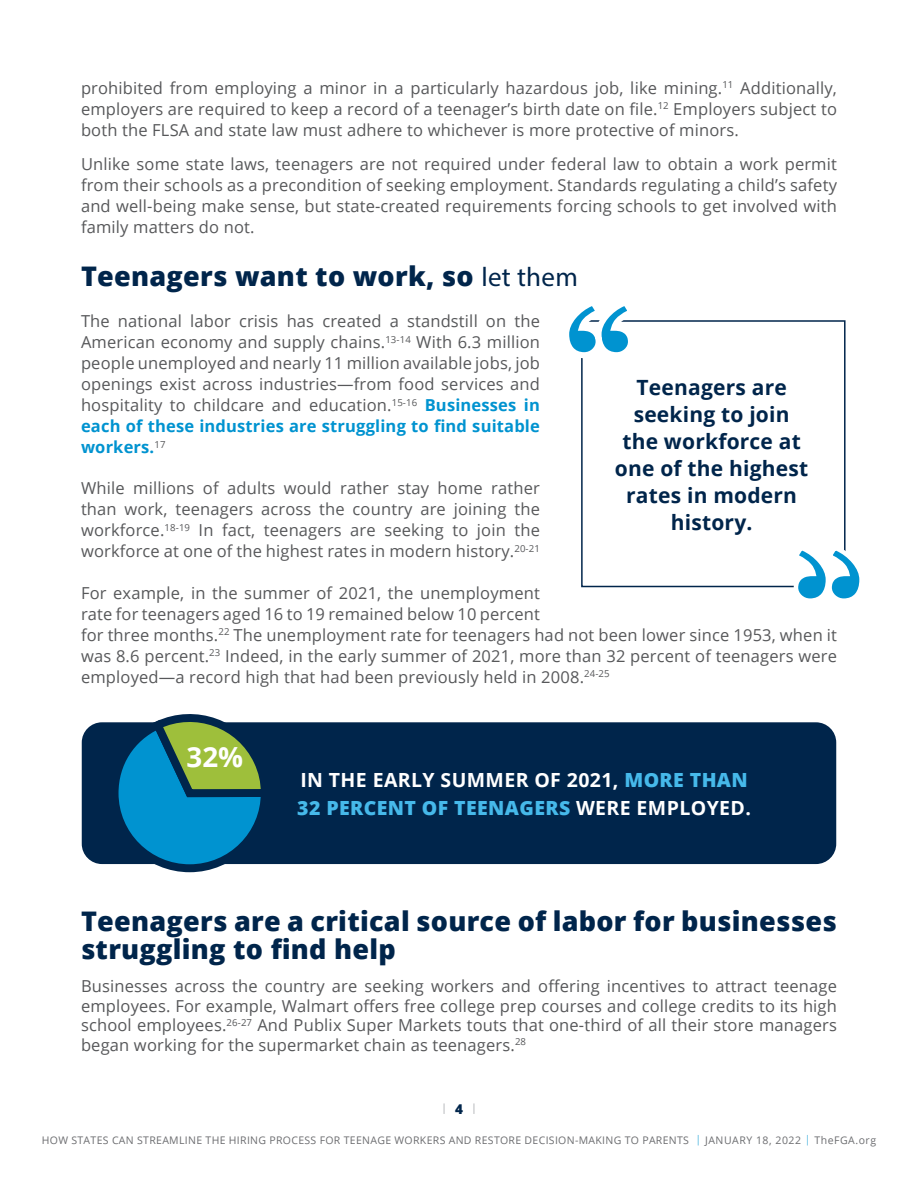
<style>
.page{position:relative;width:918px;height:1188px;background:#fff}
.page>*{position:absolute;margin:0;border:0;box-sizing:border-box;transform-origin:0 0}
.t1{font:700 27.75px "Open Sans";color:#fff}
.Body_Text{font:800 27px/28.5px "Open Sans";letter-spacing:.01em;color:#00254b}
.Section_Header{font:800 27px "Open Sans";letter-spacing:.01em;color:#00254b}
.t2{font:700 21px/27px "Open Sans";letter-spacing:.01em;color:#00254b;text-align:center}
.Inline_Graphic{font:800 19.5px "Open Sans";letter-spacing:.02em;color:#46b9ea}
.Inline_Graphic-2{font:700 19.5px "Open Sans";letter-spacing:.02em;color:#fff}
.Section_Header-2{font:16.5px/21px "Open Sans";letter-spacing:.01em;color:#57585a;text-align:justify}
.Body_Text-2{font:16.5px/21px "Open Sans";letter-spacing:.01em;color:#57585a;text-align:justify}
.t3{font:800 13.5px "Open Sans";color:#00254b}
.t4{font:10.5px "Open Sans";letter-spacing:.03em;color:#6c6d70}
.s1{font-family:"Myriad Pro";font-weight:400}
.s2{font-weight:700;color:#0093d0}
.s3{font-weight:800;color:#46b9ea}
.s4{font-weight:700;color:#fff}
.s5{color:#4db4de}
</style>
<div class="page">
<svg style="left:443px;top:1103px;width:2px;height:11px"></svg>
<svg style="left:473px;top:1103px;width:2px;height:11px"></svg>
<div style="left:82px;top:722px;width:754px;height:142px;background:#00254b;border-radius:20px"></div>
<svg style="left:107px;top:714px;width:166px;height:159px"></svg>
<div style="left:581px;top:320px;width:265px;height:267px;border:2px solid #00254b"></div>
<svg style="left:789px;top:541px;width:71px;height:58px"></svg>
<svg style="left:569px;top:306px;width:71px;height:56px"></svg>
<p class="Body_Text-2" style="left:81px;top:77px;width:758px">prohibited from employing a minor in a particularly hazardous job, like mining.<sup>11</sup> Additionally, employers are required to keep a record of a teenager’s birth date on file.<sup>12</sup> Employers subject to both the FLSA and state law must adhere to whichever is more protective of minors.</p>
<p class="Body_Text-2" style="left:81px;top:153px;width:758px">Unlike some state laws, teenagers are not required under federal law to obtain a work permit from their schools as a precondition of seeking employment. Standards regulating a child’s safety and well-being make sense, but state-created requirements forcing schools to get involved with family matters do not.</p>
<p class="Section_Header" style="left:81px;top:255px;width:498px">Teenagers want to work, so <span class="s1">let them</span></p>
<p class="Section_Header-2" style="left:81px;top:310px;width:460px">The national labor crisis has created a standstill on the American economy and supply chains.<sup>13-14</sup> With 6.3 million people unemployed and nearly 11 million available jobs, job openings exist across industries—from food services and hospitality to childcare and education.<sup>15-16</sup> <span class="s2">Businesses in each of these industries are struggling to find suitable workers.</span><sup>17</sup></p>
<p class="Section_Header-2" style="left:81px;top:477px;width:460px">While millions of adults would rather stay home rather than work, teenagers across the country are joining the workforce.<sup>18-19</sup> In fact, teenagers are seeking to join the workforce at one of the highest rates in modern history.<sup>20-21</sup></p>
<p class="Section_Header-2" style="left:81px;top:582px;width:758px;text-align:left">For example, in the summer of 2021, the unemployment<br>rate for teenagers aged 16 to 19 remained below 10 percent<br>for three months.<sup>22</sup> The unemployment rate for teenagers had not been lower since 1953, when it was 8.6 percent.<sup>23</sup> Indeed, in the early summer of 2021, more than 32 percent of teenagers were employed—a record high that had been previously held in 2008.<sup>24-25</sup></p>
<p class="t2" style="left:615px;top:373px;width:195px">Teenagers are seeking to join the workforce at one of the highest rates in modern history.</p>
<h1 class="t1" style="left:187px;top:737px;width:58px">32%</h1>
<p class="Inline_Graphic-2" style="left:300px;top:766px;width:449px">IN THE EARLY SUMMER OF 2021, <span class="s3">MORE THAN</span></p>
<p class="Inline_Graphic" style="left:297px;top:793px;width:455px">32 PERCENT OF TEENAGERS <span class="s4">WERE EMPLOYED.</span></p>
<p class="Body_Text" style="left:81px;top:905px;width:757px">Teenagers are a critical source of labor for businesses struggling to find help</p>
<p class="Body_Text-2" style="left:81px;top:976px;width:758px;line-height:19.5px">Businesses across the country are seeking workers and offering incentives to attract teenage employees. For example, Walmart offers free college prep courses and college credits to its high school employees.<sup>26-27</sup> And Publix Super Markets touts that one-third of all their store managers began working for the supermarket chain as teenagers.<sup>28</sup></p>
<p class="t3" style="left:455px;top:1099px;width:9px">4</p>
<p class="t4" style="left:42px;top:1133px;width:836px">HOW STATES CAN STREAMLINE THE HIRING PROCESS FOR TEENAGE WORKERS AND RESTORE DECISION-MAKING TO PARENTS <span class="s5">|</span> JANUARY 18, 2022 <span class="s5">|</span> TheFGA.org</p>
</div>
